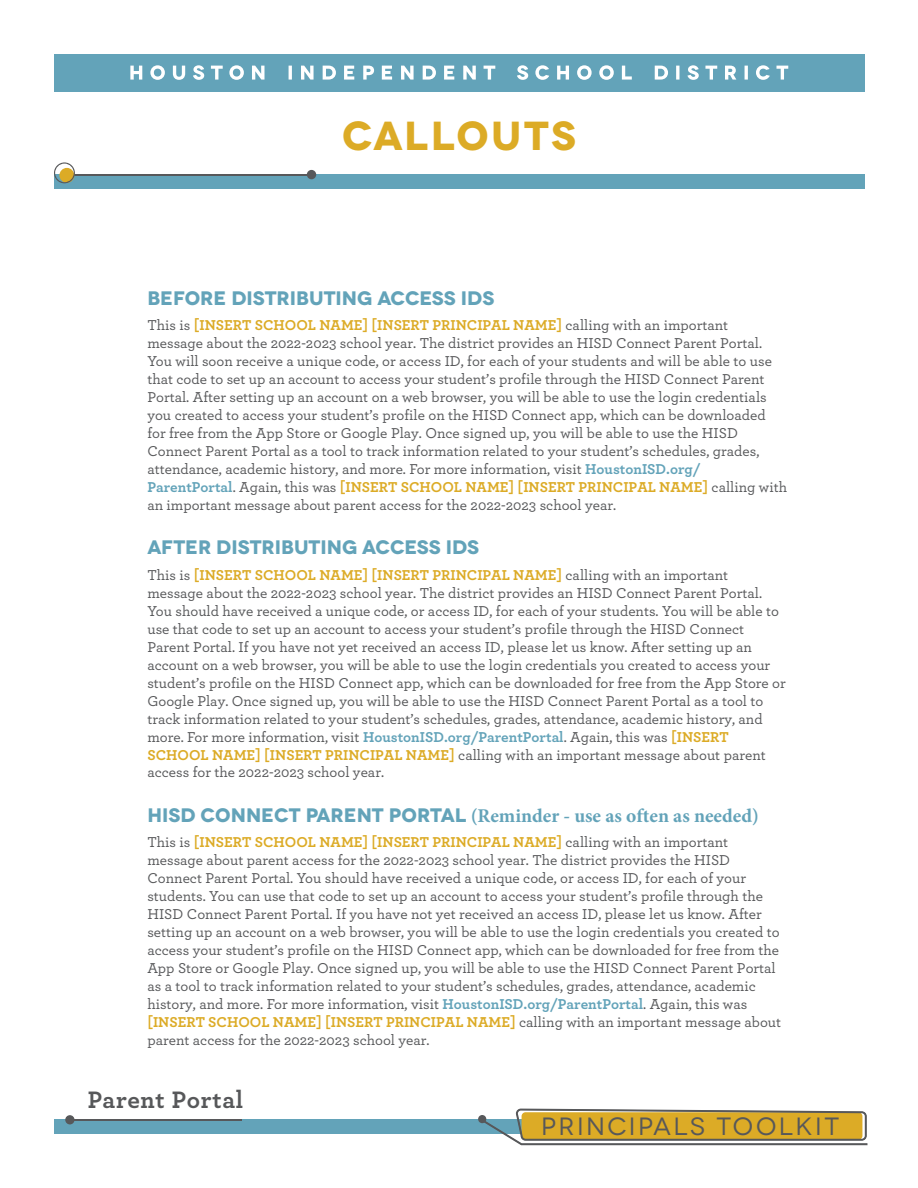
<style>
.page{position:relative;width:918px;height:1188px;background:#fff}
.page>*{position:absolute;margin:0;border:0;box-sizing:border-box;transform-origin:0 0}
.t1{font:700 40.5px "Novecentowide";letter-spacing:.055em;color:#dcab26}
.t2{font:25.05px "Novecentowide";letter-spacing:.1em;color:#57585a}
.t3{font:700 25.05px "Archer";letter-spacing:.03em;color:#57585a}
.t4{font:700 19.5px "Novecentowide";color:#63a3b9}
.t5{font:700 19.5px "Minion Pro";color:#63a3b9}
.t6{font:500 15px/18px "Archer";color:#57585a}
.s1{font-weight:700;color:#dcab26}
.s2{font-weight:700;color:#63a3b9}
.s3{font-family:"Novecentowide"}
</style>
<div class="page">
<div style="left:54px;top:54px;width:811px;height:37px;background:#63a3b9"></div>
<svg style="left:130px;top:65px;width:658px;height:15px"></svg>
<div style="left:54px;top:1120px;width:803px;height:14px;background:#63a3b9"></div>
<div style="left:478px;top:1115px;width:8px;height:8px;background:#57585a;border-radius:50%"></div>
<svg style="left:482px;top:1109px;width:385px;height:36px"></svg>
<hr style="left:72px;top:1119px;width:170px;height:1px;background:#57585a">
<div style="left:65px;top:1115px;width:10px;height:9px;background:#57585a;border-radius:50%"></div>
<div style="left:54px;top:175px;width:811px;height:14px;background:#63a3b9"></div>
<hr style="left:72px;top:174px;width:238px;height:1px;background:#57585a">
<div style="left:307px;top:170px;width:9px;height:9px;background:#57585a;border-radius:50%"></div>
<svg style="left:54px;top:162px;width:21px;height:21px"></svg>
<p class="t1" style="left:342px;top:111px;width:235px">CALLOUTS</p>
<p class="t4" style="left:147px;top:286px;width:348px">BEFORE DISTRIBUTING ACCESS IDS</p>
<p class="t6" style="left:147px;top:315px;width:641px">This is <span class="s1">[INSERT SCHOOL NAME] [INSERT PRINCIPAL NAME]</span> calling with an important message about the 2022-2023 school year. The district provides an HISD Connect Parent Portal.<br>You will soon receive a unique code, or access ID, for each of your students and will be able to use that code to set up an account to access your student’s profile through the HISD Connect Parent Portal. After setting up an account on a web browser, you will be able to use the login credentials you created to access your student’s profile on the HISD Connect app, which can be downloaded for free from the App Store or Google Play. Once signed up, you will be able to use the HISD Connect Parent Portal as a tool to track information related to your student’s schedules, grades, attendance, academic history, and more. For more information, visit <span class="s2">HoustonISD.org/ ParentPortal</span>. Again, this was <span class="s1">[INSERT SCHOOL NAME] [INSERT PRINCIPAL NAME]</span> calling with an important message about parent access for the 2022-2023 school year.</p>
<p class="t4" style="left:147px;top:535px;width:333px">AFTER DISTRIBUTING ACCESS IDS</p>
<p class="t6" style="left:147px;top:565px;width:640px">This is <span class="s1">[INSERT SCHOOL NAME] [INSERT PRINCIPAL NAME]</span> calling with an important message about the 2022-2023 school year. The district provides an HISD Connect Parent Portal.<br>You should have received a unique code, or access ID, for each of your students. You will be able to use that code to set up an account to access your student’s profile through the HISD Connect Parent Portal. If you have not yet received an access ID, please let us know. After setting up an account on a web browser, you will be able to use the login credentials you created to access your student’s profile on the HISD Connect app, which can be downloaded for free from the App Store or Google Play. Once signed up, you will be able to use the HISD Connect Parent Portal as a tool to track information related to your student’s schedules, grades, attendance, academic history, and more. For more information, visit <span class="s2">HoustonISD.org/ParentPortal</span>. Again, this was <span class="s1">[INSERT SCHOOL NAME] [INSERT PRINCIPAL NAME]</span> calling with an important message about parent access for the 2022-2023 school year.</p>
<p class="t5" style="left:147px;top:802px;width:613px"><span class="s3">HISD CONNECT PARENT PORTAL</span> (Reminder - use as often as needed)</p>
<p class="t6" style="left:147px;top:832px;width:635px">This is <span class="s1">[INSERT SCHOOL NAME] [INSERT PRINCIPAL NAME]</span> calling with an important message about parent access for the 2022-2023 school year. The district provides the HISD Connect Parent Portal. You should have received a unique code, or access ID, for each of your students. You can use that code to set up an account to access your student’s profile through the HISD Connect Parent Portal. If you have not yet received an access ID, please let us know. After setting up an account on a web browser, you will be able to use the login credentials you created to access your student’s profile on the HISD Connect app, which can be downloaded for free from the App Store or Google Play. Once signed up, you will be able to use the HISD Connect Parent Portal as a tool to track information related to your student’s schedules, grades, attendance, academic history, and more. For more information, visit <span class="s2">HoustonISD.org/ParentPortal</span>. Again, this was <span class="s1">[INSERT SCHOOL NAME] [INSERT PRINCIPAL NAME]</span> calling with an important message about parent access for the 2022-2023 school year.</p>
<h2 class="t3" style="left:88px;top:1080px;width:157px">Parent Portal</h2>
<h2 class="t2" style="left:541px;top:1111px;width:299px">PRINCIPALS TOOLKIT</h2>
</div>
